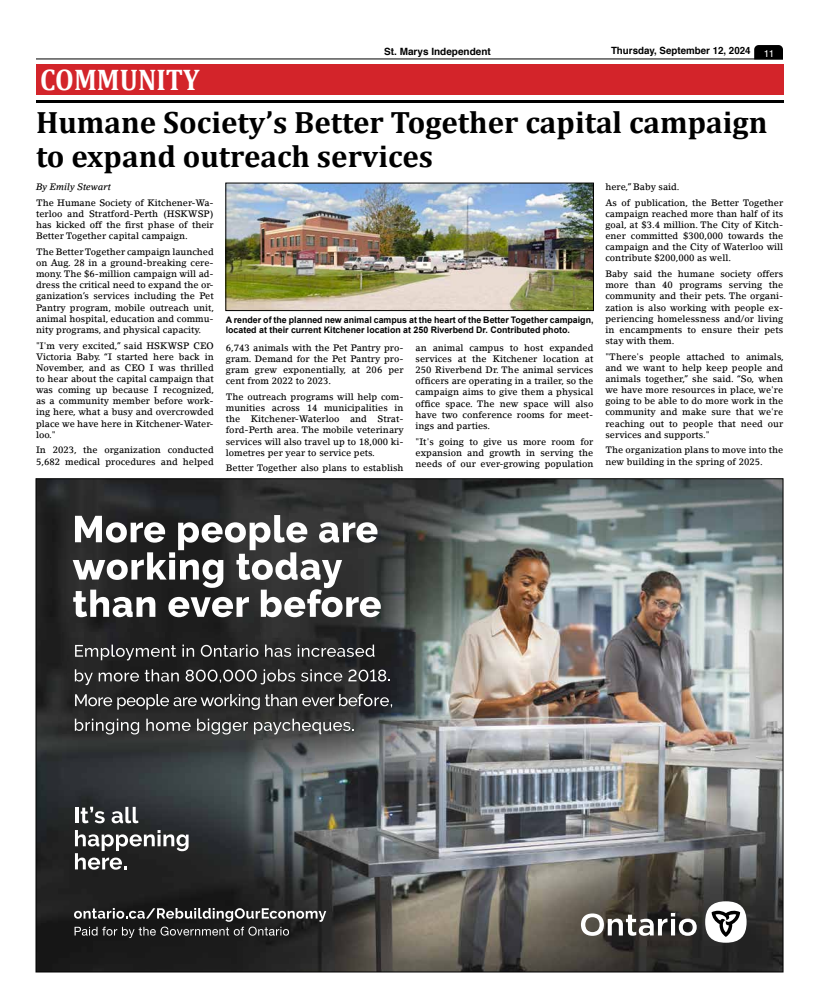
<style>
.page{position:relative;width:819px;height:1008px;background:#fff}
.page>*{position:absolute;margin:0;border:0;box-sizing:border-box;transform-origin:0 0}
.t1{font:700 31px/34px "Cambria";color:#000}
.t2{font:700 30px "Cambria";color:#fff;scale:.9 1}
.t3{font:700 10px "Helvetica";color:#000}
.t4{font:10px "Helvetica";color:#fff}
.t5{font:500 9.3px/11.2px "Lino Letter Std";color:#000;text-align:justify}
.t6{font:italic 500 9.3px "Lino Letter Std";color:#000}
.t7{font:700 9px/10.8px "Arial";color:#000}
</style>
<div class="page">
<hr style="left:36px;top:58px;width:747px;height:1px;background:#000">
<svg style="left:754px;top:45px;width:29px;height:14px"></svg>
<div style="left:36px;top:64px;width:747px;height:31px;background:#d3242a"></div>
<hr style="left:36px;top:100px;width:747px;height:3px;background:#000">
<img style="left:38px;top:480px;width:743px;height:490px">
<div style="left:705px;top:901px;width:42px;height:42px;background:#fff;border-radius:50%"></div>
<svg style="left:712px;top:910px;width:28px;height:27px"></svg>
<svg style="left:581px;top:913px;width:116px;height:23px"></svg>
<svg style="left:73px;top:515px;width:308px;height:102px"></svg>
<img style="left:62px;top:633px;width:354px;height:128px">
<svg style="left:75px;top:645px;width:101px;height:15px;background:#545454"></svg>
<svg style="left:182px;top:645px;width:12px;height:12px"></svg>
<svg style="left:201px;top:645px;width:57px;height:12px"></svg>
<svg style="left:265px;top:645px;width:26px;height:12px"></svg>
<svg style="left:298px;top:645px;width:77px;height:12px"></svg>
<svg style="left:75px;top:669px;width:18px;height:16px"></svg>
<svg style="left:99px;top:673px;width:40px;height:9px"></svg>
<svg style="left:145px;top:669px;width:34px;height:13px"></svg>
<svg style="left:186px;top:669px;width:109px;height:15px;background:#555"></svg>
<svg style="left:301px;top:669px;width:41px;height:13px"></svg>
<svg style="left:348px;top:669px;width:42px;height:13px"></svg>
<svg style="left:75px;top:694px;width:317px;height:16px;background:#535353"></svg>
<svg style="left:75px;top:719px;width:64px;height:15px"></svg>
<svg style="left:146px;top:719px;width:45px;height:12px"></svg>
<svg style="left:197px;top:719px;width:51px;height:15px"></svg>
<svg style="left:254px;top:719px;width:100px;height:16px;background:#656665"></svg>
<svg style="left:74px;top:908px;width:252px;height:30px;background:#484848"></svg>
<hr style="left:75px;top:807px;width:3px;height:16px;background:#fff">
<svg style="left:81px;top:807px;width:24px;height:16px"></svg>
<svg style="left:112px;top:807px;width:26px;height:16px"></svg>
<svg style="left:75px;top:830px;width:114px;height:40px"></svg>
<img style="left:228px;top:185px;width:364px;height:124px">
<div style="left:226px;top:183px;width:368px;height:128px;border:1px solid #000"></div>
<h2 class="t2" style="left:40px;top:59px;width:178px">COMMUNITY</h2>
<p class="t3" style="left:384px;top:43px;width:108px">St. Marys Independent</p>
<p class="t3" style="left:611px;top:43px;width:141px">Thursday, September 12, 2024</p>
<p class="t4" style="left:764px;top:46px;width:12px">11</p>
<h1 class="t1" style="left:36px;top:105px;width:733px">Humane Society’s Better Together capital campaign to expand outreach services</h1>
<p class="t6" style="left:36px;top:181px;width:77px">By Emily Stewart</p>
<p class="t5" style="left:36px;top:197px;width:179px">The Humane Society of Kitchener-Wa&shy;terloo and Stratford-Perth (HSKWSP) has kicked off the first phase of their Better Together capital campaign.</p>
<p class="t5" style="left:36px;top:246px;width:180px">The Better Together campaign launched on Aug. 28 in a ground-breaking cere&shy;mony. The $6-million campaign will ad&shy;dress the critical need to expand the or&shy;ganization’s services including the Pet Pantry program, mobile outreach unit, animal hospital, education and commu&shy;nity programs, and physical capacity.</p>
<p class="t5" style="left:36px;top:340px;width:180px">"I'm very excited,” said HSKWSP CEO Victoria Baby. “I started here back in November, and as CEO I was thrilled to hear about the capital campaign that was coming up because I recognized, as a community member before work&shy;ing here, what a busy and overcrowded place we have here in Kitchener-Water&shy;loo."</p>
<p class="t5" style="left:36px;top:445px;width:179px">In 2023, the organization conducted<br>5,682 medical procedures and helped</p>
<p class="t7" style="left:226px;top:314px;width:369px">A render of the planned new animal campus at the heart of the Better Together campaign, located at their current Kitchener location at 250 Riverbend Dr. Contributed photo.</p>
<p class="t5" style="left:226px;top:342px;width:179px">6,743 animals with the Pet Pantry pro&shy;gram. Demand for the Pet Pantry pro&shy;gram grew exponentially, at 206 per cent from 2022 to 2023.</p>
<p class="t5" style="left:226px;top:391px;width:179px">The outreach programs will help com&shy;munities across 14 municipalities in the Kitchener-Waterloo and Strat&shy;ford-Perth area. The mobile veterinary services will also travel up to 18,000 ki&shy;lometres per year to service pets.</p>
<p class="t5" style="left:226px;top:463px;width:179px">Better Together also plans to establish</p>
<p class="t5" style="left:416px;top:342px;width:179px">an animal campus to host expanded services at the Kitchener location at 250 Riverbend Dr. The animal services officers are operating in a trailer, so the campaign aims to give them a physical office space. The new space will also have two conference rooms for meet&shy;ings and parties.</p>
<p class="t5" style="left:416px;top:436px;width:179px">"It's going to give us more room for expansion and growth in serving the needs of our ever-growing population</p>
<p class="t5" style="left:605px;top:179px;width:179px;line-height:15.7px">here,” Baby said.<br>As of publication, the Better Together</p>
<p class="t5" style="left:605px;top:208px;width:179px">campaign reached more than half of its goal, at $3.4 million. The City of Kitch&shy;ener committed $300,000 towards the campaign and the City of Waterloo will contribute $200,000 as well.</p>
<p class="t5" style="left:605px;top:268px;width:179px">Baby said the humane society offers more than 40 programs serving the community and their pets. The organi&shy;zation is also working with people ex&shy;periencing homelessness and/or living in encampments to ensure their pets stay with them.</p>
<p class="t5" style="left:605px;top:351px;width:180px">"There's people attached to animals, and we want to help keep people and animals together,” she said. “So, when we have more resources in place, we're going to be able to do more work in the community and make sure that we're reaching out to people that need our services and supports."</p>
<p class="t5" style="left:605px;top:445px;width:179px">The organization plans to move into the new building in the spring of 2025.</p>
</div>
